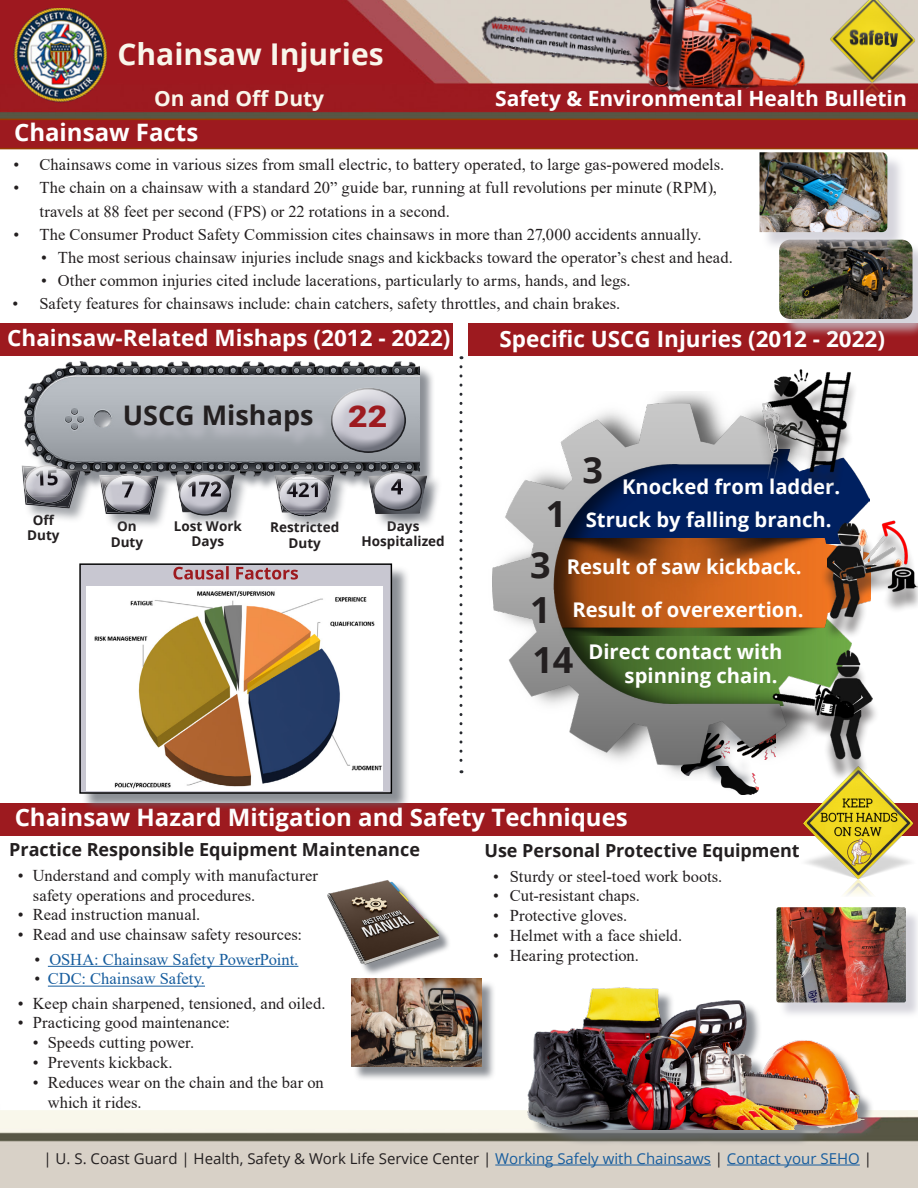
<style>
.page{position:relative;width:918px;height:1188px;background:#fff}
.page>*{position:absolute;margin:0;border:0;box-sizing:border-box;transform-origin:0 0}
.t1{font:700 36px "Open Sans";color:#231f20}
.t2{font:700 30px "Open Sans";color:#f9f6eb}
.t3{font:900 30px "Roboto";color:#9d1a1f;scale:1.13 1}
.t4{font:700 27px "Open Sans";color:#231f20}
.t5{font:700 24px "Open Sans";color:#fff}
.t6{font:700 22.5px "Open Sans";color:#fff}
.t7{font:700 21px "Open Sans";color:#fff}
.t8{font:700 21px "Open Sans";color:#f9f6eb}
.t9{font:700 20.25px/23.4px "Open Sans";color:#fff;text-align:right}
.t10{font:700 18px "Open Sans";color:#231f20}
.Paragraph_Bullet{font:16.5px/19.8px "Times New Roman";color:#231f20}
.t11{font:16.5px "Times New Roman";color:#175d9e}
.t12{font:15px "Open Sans";color:#231f20}
.t13{font:700 13.5px/15.3px "Open Sans";color:#231f20;text-align:center}
.s1{color:#231f20}
.s2{color:#175d9e}
</style>
<div class="page">
<img style="left:0;top:0;width:918px;height:1188px">
<hr style="left:495px;top:1165px;width:216px;height:1px;background:#175d9e">
<hr style="left:727px;top:1165px;width:133px;height:1px;background:#175d9e">
<div style="left:0;top:119px;width:918px;height:30px;background:#9d1a1f"></div>
<div style="left:0;top:324px;width:453px;height:32px;background:#9d1a1f"></div>
<div style="left:0;top:804px;width:918px;height:32px;background:#9d1a1f"></div>
<div style="left:469px;top:323px;width:449px;height:33px;background:#9d1a1f"></div>
<img style="left:12px;top:8px;width:95px;height:95px">
<div style="left:664px;top:704px;width:109px;height:88px;background:#fff"></div>
<img style="left:716px;top:781px;width:42px;height:14px">
<hr style="left:48px;top:966px;width:250px;height:1px;background:#175d9e">
<hr style="left:48px;top:986px;width:157px;height:1px;background:#175d9e">
<div style="left:330px;top:882px;width:121px;height:94px;background:#666b73;opacity:.75"></div>
<img style="left:327px;top:876px;width:119px;height:92px">
<div style="left:353px;top:981px;width:143px;height:101px;background:#666b73;opacity:.75"></div>
<img style="left:351px;top:978px;width:130px;height:88px">
<svg style="left:459px;top:367px;width:3px;height:406px"></svg>
<img style="left:836px;top:0;width:81px;height:99px">
<div style="left:531px;top:990px;width:348px;height:156px;background:#666b73;opacity:.75"></div>
<img style="left:528px;top:987px;width:336px;height:143px">
<div style="left:781px;top:242px;width:137px;height:95px;background:#c8c7d1;opacity:.75"></div>
<img style="left:779px;top:240px;width:134px;height:79px">
<div style="left:762px;top:155px;width:144px;height:96px;background:#c8c7d1;opacity:.75"></div>
<img style="left:760px;top:152px;width:127px;height:80px">
<div style="left:26px;top:364px;width:409px;height:127px;background:#666b73;opacity:.75"></div>
<img style="left:20px;top:356px;width:399px;height:104px">
<div style="left:128px;top:407px;width:203px;height:42px;background:#c8c7d1;opacity:.75"></div>
<div style="left:21px;top:464px;width:421px;height:68px;background:#666b73;opacity:.61"></div>
<div style="left:14px;top:460px;width:415px;height:59px;background:#fff;opacity:.75"></div>
<div style="left:16px;top:463px;width:413px;height:56px;background:#c8c7d1;opacity:.75"></div>
<div style="left:373px;top:471px;width:64px;height:55px;background:#666b73;opacity:.75"></div>
<svg style="left:367px;top:472px;width:61px;height:43px"></svg>
<div style="left:371px;top:467px;width:57px;height:31px;background:#fff;opacity:.75"></div>
<div style="left:371px;top:476px;width:61px;height:36px;background:#666b73;opacity:.75"></div>
<div style="left:173px;top:472px;width:64px;height:36px;background:#fff;opacity:.75"></div>
<div style="left:173px;top:479px;width:69px;height:38px;background:#666b73;opacity:.75"></div>
<div style="left:316px;top:388px;width:97px;height:55px;background:#fff;opacity:.75"></div>
<div style="left:323px;top:397px;width:98px;height:57px;background:#666b73;opacity:.75"></div>
<img style="left:798px;top:782px;width:120px;height:115px">
<div style="left:82px;top:566px;width:328px;height:246px;background:#666b73;opacity:.75"></div>
<div style="left:80px;top:564px;width:311px;height:229px;background:#c8c7d1"></div>
<svg style="left:173px;top:566px;width:125px;height:14px"></svg>
<div style="left:79px;top:563px;width:313px;height:231px;border:1px solid #000"></div>
<img style="left:488px;top:392px;width:267px;height:389px">
<div style="left:755px;top:377px;width:163px;height:405px;background:#231f20;opacity:.5"></div>
<img style="left:828px;top:519px;width:90px;height:101px">
<img style="left:761px;top:367px;width:96px;height:111px">
<img style="left:769px;top:649px;width:103px;height:111px">
<img style="left:460px;top:0;width:376px;height:99px">
<img style="left:86px;top:587px;width:297px;height:204px">
<div style="left:779px;top:909px;width:139px;height:109px;background:#c8c7d1;opacity:.75"></div>
<img style="left:777px;top:907px;width:129px;height:95px">
<h2 class="t2" style="left:117px;top:33px;width:268px">Chainsaw Injuries</h2>
<p class="t8" style="left:154px;top:84px;width:172px">On and Off Duty</p>
<p class="t7" style="left:495px;top:84px;width:413px">Safety &amp; Environmental Health Bulletin</p>
<h3 class="t5" style="left:14px;top:116px;width:186px">Chainsaw Facts</h3>
<p class="Paragraph_Bullet" style="left:13px;top:154px;width:712px">• Chainsaws come in various sizes from small electric, to battery operated, to large gas-powered models.</p>
<p class="Paragraph_Bullet" style="left:39px;top:176px;width:679px;line-height:23.2px;text-indent:-26px">• The chain on a chainsaw with a standard 20” guide bar, running at full revolutions per minute (RPM), travels at 88 feet per second (FPS) or 22 rotations in a second.</p>
<p class="Paragraph_Bullet" style="left:13px;top:224px;width:690px">• The Consumer Product Safety Commission cites chainsaws in more than 27,000 accidents annually.</p>
<p class="Paragraph_Bullet" style="left:41px;top:247px;width:693px">• The most serious chainsaw injuries include snags and kickbacks toward the operator’s chest and head.</p>
<p class="Paragraph_Bullet" style="left:41px;top:270px;width:591px">• Other common injuries cited include lacerations, particularly to arms, hands, and legs.</p>
<p class="Paragraph_Bullet" style="left:12px;top:293px;width:609px">• Safety features for chainsaws include: chain catchers, safety throttles, and chain brakes.</p>
<h3 class="t6" style="left:7px;top:322px;width:445px">Chainsaw-Related Mishaps (2012 - 2022)</h3>
<h3 class="t6" style="left:500px;top:323px;width:387px">Specific USCG Injuries (2012 - 2022)</h3>
<p class="t4" style="left:123px;top:396px;width:192px">USCG Mishaps</p>
<h2 class="t3" style="left:348px;top:395px;width:36px">22</h2>
<p class="t13" style="left:33px;top:512px;width:23px">Off</p>
<p class="t13" style="left:27px;top:527px;width:34px">Duty</p>
<p class="t13" style="left:361px;top:518px;width:85px">Days<br>Hospitalized</p>
<p class="t13" style="left:174px;top:518px;width:69px">Lost Work<br>Days</p>
<p class="t13" style="left:117px;top:519px;width:21px">On</p>
<p class="t13" style="left:111px;top:534px;width:34px">Duty</p>
<p class="t13" style="left:270px;top:520px;width:71px">Restricted</p>
<p class="t13" style="left:289px;top:535px;width:34px">Duty</p>
<p class="t1" style="left:546px;top:488px;width:22px">1</p>
<p class="t1" style="left:583px;top:445px;width:22px">3</p>
<p class="t9" style="left:622px;top:475px;width:219px">Knocked from ladder.</p>
<p class="t9" style="left:586px;top:508px;width:247px">Struck by falling branch.</p>
<p class="t1" style="left:530px;top:539px;width:22px">3</p>
<p class="t1" style="left:530px;top:584px;width:22px">1</p>
<p class="t9" style="left:567px;top:555px;width:236px">Result of saw kickback.</p>
<p class="t9" style="left:572px;top:597px;width:233px">Result of overexertion.</p>
<p class="t1" style="left:532px;top:635px;width:43px">14</p>
<p class="t9" style="left:588px;top:640px;width:196px">Direct contact with spinning chain.</p>
<h3 class="t5" style="left:15px;top:800px;width:615px">Chainsaw Hazard Mitigation and Safety Techniques</h3>
<p class="t10" style="left:9px;top:836px;width:412px">Practice Responsible Equipment Maintenance</p>
<p class="t10" style="left:484px;top:838px;width:317px">Use Personal Protective Equipment</p>
<p class="Paragraph_Bullet" style="left:33px;top:865px;width:287px;text-indent:-15px">• Understand and comply with manufacturer safety operations and procedures.</p>
<p class="Paragraph_Bullet" style="left:18px;top:904px;width:184px">• Read instruction manual.</p>
<p class="Paragraph_Bullet" style="left:18px;top:924px;width:286px">• Read and use chainsaw safety resources:</p>
<p class="t11" style="left:34px;top:947px;width:266px"><span class="s1">•</span> OSHA: Chainsaw Safety PowerPoint.</p>
<p class="t11" style="left:34px;top:967px;width:172px"><span class="s1">•</span> CDC: Chainsaw Safety.</p>
<p class="Paragraph_Bullet" style="left:18px;top:993px;width:309px">• Keep chain sharpened, tensioned, and oiled.</p>
<p class="Paragraph_Bullet" style="left:18px;top:1012px;width:214px">• Practicing good maintenance:</p>
<p class="Paragraph_Bullet" style="left:33px;top:1032px;width:163px">• Speeds cutting power.</p>
<p class="Paragraph_Bullet" style="left:33px;top:1052px;width:141px">• Prevents kickback.</p>
<p class="Paragraph_Bullet" style="left:48px;top:1072px;width:277px;text-indent:-15px">• Reduces wear on the chain and the bar on which it rides.</p>
<p class="Paragraph_Bullet" style="left:493px;top:866px;width:231px">• Sturdy or steel-toed work boots.</p>
<p class="Paragraph_Bullet" style="left:493px;top:885px;width:148px">• Cut-resistant chaps.</p>
<p class="Paragraph_Bullet" style="left:493px;top:905px;width:136px">• Protective gloves.</p>
<p class="Paragraph_Bullet" style="left:493px;top:925px;width:190px">• Helmet with a face shield.</p>
<p class="Paragraph_Bullet" style="left:493px;top:945px;width:147px">• Hearing protection.</p>
<p class="t12" style="left:43px;top:1148px;width:830px">| U. S. Coast Guard | Health, Safety &amp; Work Life Service Center | <span class="s2">Working Safely with Chainsaws</span> | <span class="s2">Contact your SEHO</span> |</p>
</div>
